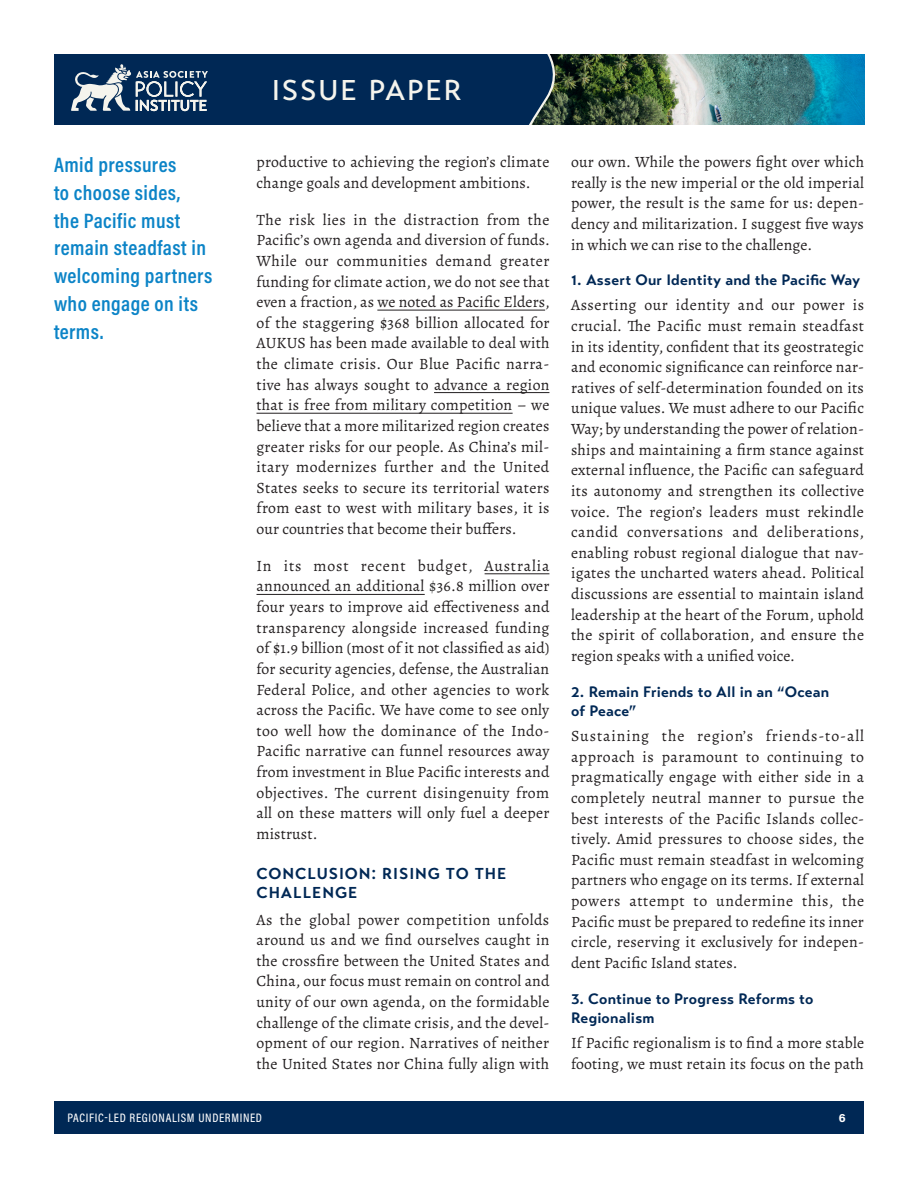
<style>
.page{position:relative;width:918px;height:1188px;background:#fff}
.page>*{position:absolute;margin:0;border:0;box-sizing:border-box;transform-origin:0 0}
.Banner_SML_header{font:500 28.5px "Transat Text";letter-spacing:.065em;color:#f5f4ed}
.pull_quote{font:600 21px/27.8px "Acumin Pro Cond";letter-spacing:.02em;color:#0c84c7}
.body_text{font:15.75px/20.7px "Alegreya";letter-spacing:.01em;color:#231f20;text-align:justify}
.All_Caps_subhead{font:700 15.75px/19.5px "Transat Text";letter-spacing:.06em;color:#002855}
.Subhead_2{font:700 15px/19.5px "Transat Text";letter-spacing:.015em;color:#002855}
.Paper_Title{font:500 12.3px "Acumin Pro Cond";letter-spacing:.055em;color:#fff}
.t1{font:700 12px "Acumin Pro";color:#fff}
.s1{color:#353535}
</style>
<div class="page">
<img style="left:574px;top:54px;width:290px;height:71px">
<div style="left:54px;top:1102px;width:810px;height:32px;background:#002855"></div>
<svg style="left:515px;top:54px;width:59px;height:71px;background:#1e3948"></svg>
<div style="left:54px;top:54px;width:461px;height:71px;background:#002855"></div>
<svg style="left:71px;top:64px;width:137px;height:48px"></svg>
<hr style="left:377px;top:310px;width:168px;height:1px;background:#231f20">
<hr style="left:434px;top:392px;width:115px;height:1px;background:#231f20">
<hr style="left:256px;top:413px;width:257px;height:1px;background:#231f20">
<hr style="left:485px;top:573px;width:64px;height:1px;background:#231f20">
<hr style="left:256px;top:594px;width:169px;height:1px;background:#231f20">
<p class="pull_quote" style="left:54px;top:150px;width:160px">Amid pressures<br>to choose sides,<br>the Pacific must remain steadfast in welcoming partners who engage on its terms.</p>
<p class="Banner_SML_header" style="left:272px;top:73px;width:191px">ISSUE PAPER</p>
<p class="body_text" style="left:256px;top:152px;width:294px">productive to achieving the region’s climate change goals and development ambitions.</p>
<p class="body_text" style="left:256px;top:209px;width:295px">The risk lies in the distraction from the Pacific’s own agenda and diversion of funds.<br>While our communities demand greater funding for climate action, we do not see that even a fraction, as we noted as Pacific Elders, of the staggering $368 billion allocated for AUKUS has been made available to deal with the climate crisis. Our Blue Pacific narra&shy;tive has always sought to advance a region that is free from military competition – we believe that a more militarized region creates greater risks for our people. As China’s mil&shy;itary modernizes further and the United States seeks to secure its territorial waters from east to west with military bases, it is our countries that become their buffers.</p>
<p class="body_text" style="left:256px;top:555px;width:295px">In its most recent budget<span class="s1">,</span> Australia announced an additional <span class="s1">$</span>36.8 million over four years to improve aid effectiveness and transparency alongside increased funding of $1.9 billion (most of it not classified as aid) for security agencies, defense, the Australian Federal Police, and other agencies to work across the Pacific. We have come to see only too well how the dominance of the Indo-Pacific narrative can funnel resources away from investment in Blue Pacific interests and objectives. The current disingenuity from all on these matters will only fuel a deeper mistrust.</p>
<p class="All_Caps_subhead" style="left:256px;top:864px;width:251px">CONCLUSION: RISING TO THE<br>CHALLENGE</p>
<p class="body_text" style="left:256px;top:909px;width:295px">As the global power competition unfolds around us and we find ourselves caught in the crossfire between the United States and China, our focus must remain on control and unity of our own agenda, on the formidable challenge of the climate crisis, and the devel&shy;opment of our region. Narratives of neither the United States nor China fully align with</p>
<p class="body_text" style="left:571px;top:152px;width:295px">our own. While the powers fight over which really is the new imperial or the old imperial power, the result is the same for us: depen&shy;dency and militarization. I suggest five ways in which we can rise to the challenge.</p>
<p class="Subhead_2" style="left:571px;top:270px;width:291px">1. Assert Our Identity and the Pacific Way</p>
<p class="body_text" style="left:571px;top:295px;width:295px">Asserting our identity and our power is crucial. The Pacific must remain steadfast in its identity, confident that its geostrategic and economic significance can reinforce nar&shy;ratives of self-determination founded on its unique values. We must adhere to our Pacific Way; by understanding the power of relation&shy;ships and maintaining a firm stance against external influence, the Pacific can safeguard its autonomy and strengthen its collective voice. The region’s leaders must rekindle candid conversations and deliberations, enabling robust regional dialogue that nav&shy;igates the uncharted waters ahead. Political discussions are essential to maintain island leadership at the heart of the Forum, uphold the spirit of collaboration, and ensure the region speaks with a unified voice.</p>
<p class="Subhead_2" style="left:571px;top:682px;width:260px">2. Remain Friends to All in an “Ocean of Peace”</p>
<p class="body_text" style="left:571px;top:726px;width:295px">Sustaining the region’s friends-to-all approach is paramount to continuing to pragmatically engage with either side in a completely neutral manner to pursue the best interests of the Pacific Islands collec&shy;tively. Amid pressures to choose sides, the Pacific must remain steadfast in welcoming partners who engage on its terms. If external powers attempt to undermine this, the Pacific must be prepared to redefine its inner circle, reserving it exclusively for indepen&shy;dent Pacific Island states.</p>
<p class="Subhead_2" style="left:571px;top:989px;width:244px">3. Continue to Progress Reforms to<br>Regionalism</p>
<p class="body_text" style="left:571px;top:1033px;width:295px">If Pacific regionalism is to find a more stable footing, we must retain its focus on the path</p>
<p class="Paper_Title" style="left:68px;top:1110px;width:196px">PACIFIC-LED REGIONALISM UNDERMINED</p>
<p class="t1" style="left:839px;top:1109px;width:8px">6</p>
</div>
